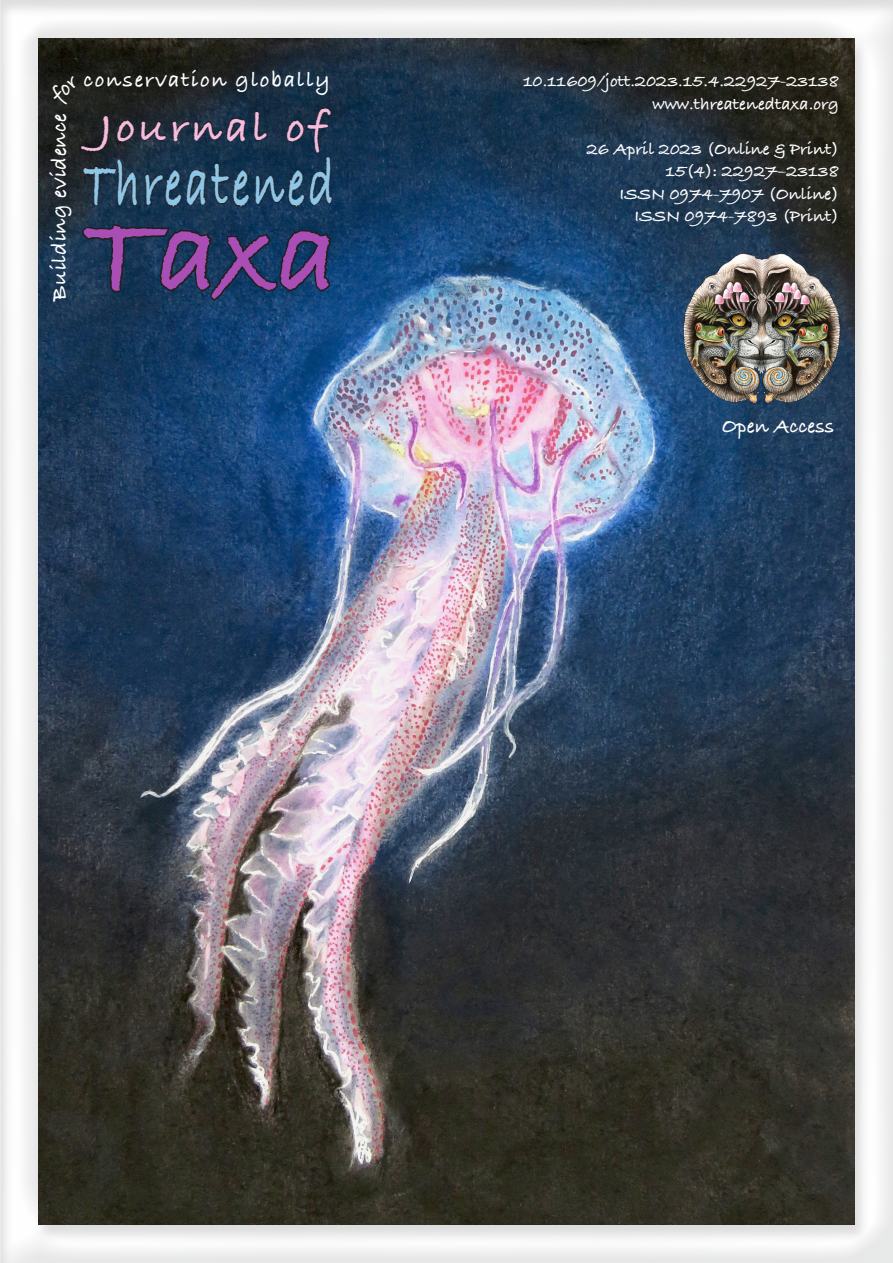
<style>
.page{position:relative;width:893px;height:1263px;background:#fff}
.page>*{position:absolute;margin:0;border:0;box-sizing:border-box;transform-origin:0 0}
.t1{font:700 120px "Bradley Hand ITCTT";color:#a94eb5}
.t2{font:700 69.75px "Bradley Hand ITCTT";letter-spacing:.07em;color:#8ec6e7;scale:.67 1}
.t3{font:700 45px "Bradley Hand ITCTT";letter-spacing:.08em;color:#f4bcdf}
.t4{font:700 22.65px "Bradley Hand ITCTT";letter-spacing:.075em;color:#fff}
.t5{font:700 22.5px "Bradley Hand ITCTT";letter-spacing:.02em;color:#fff}
.t6{font:700 21px "Bradley Hand ITCTT";color:#fff}
.t7{font:700 18px "Bradley Hand ITCTT";color:#fff}
</style>
<div class="page">
<img style="left:0;top:0;width:893px;height:1263px">
<svg style="left:48px;top:54px;width:286px;height:249px;background:#192d40"></svg>
<p class="t5" style="left:42px;top:301px;width:189px;rotate:-90deg">Building evidence</p>
<p class="t4" style="left:83px;top:62px;width:248px">conservation globally</p>
<p class="t3" style="left:100px;top:93px;width:229px">Journal of</p>
<p class="t2" style="left:83px;top:130px;width:376px">Threatened</p>
<p class="t1" style="left:83px;top:163px;width:256px">Taxa</p>
<p class="t7" style="left:523px;top:67px;width:317px">10.11609/jott.2023.15.4.22927-23138</p>
<p class="t7" style="left:652px;top:90px;width:188px">www.threatenedtaxa.org</p>
<p class="t7" style="left:587px;top:135px;width:254px">26 April 2023 (Online &amp; Print)</p>
<p class="t7" style="left:666px;top:157px;width:175px">15(4): 22927–23138</p>
<p class="t7" style="left:619px;top:180px;width:221px">ISSN 0974-7907 (Online)</p>
<p class="t7" style="left:634px;top:202px;width:206px">ISSN 0974-7893 (Print)</p>
<p class="t6" style="left:722px;top:411px;width:114px">Open Access</p>
</div>
